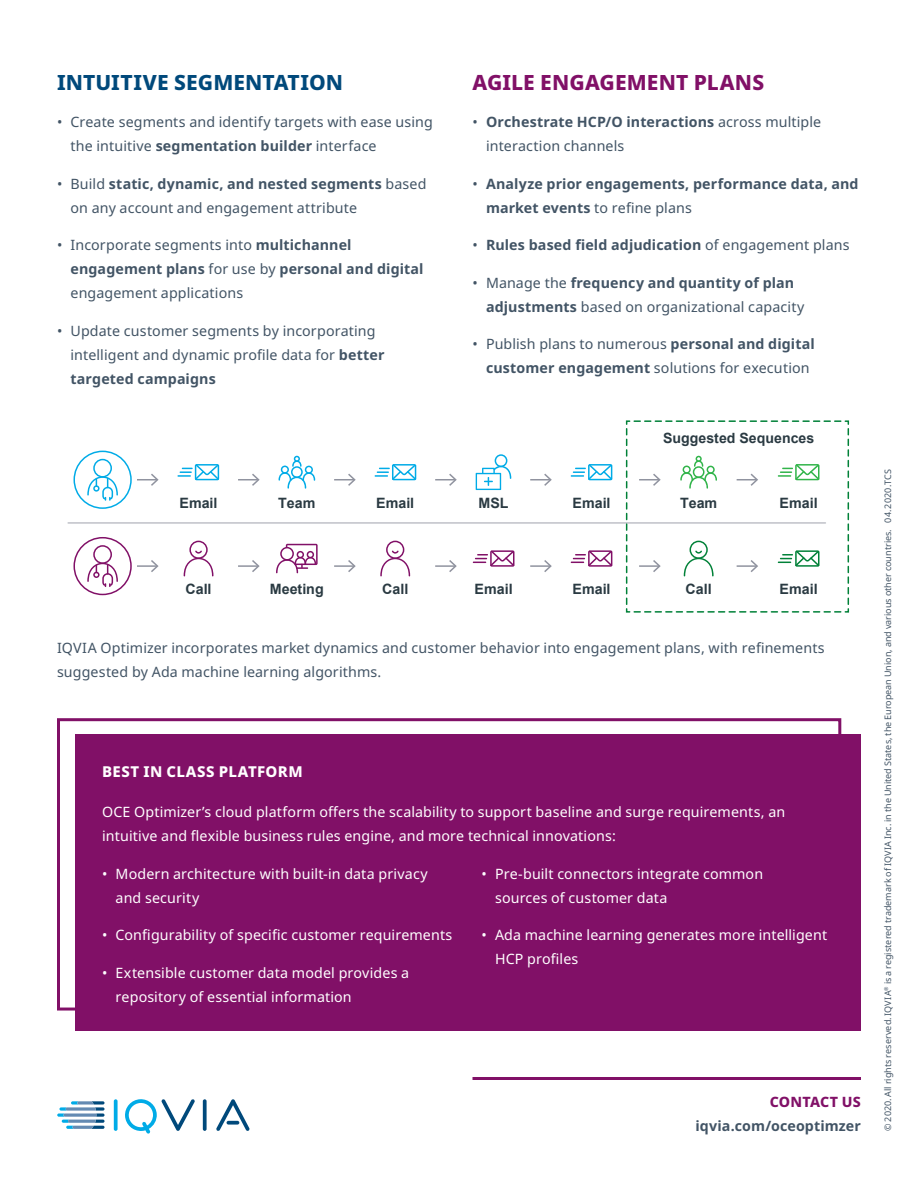
<style>
.page{position:relative;width:918px;height:1188px;background:#fff}
.page>*{position:absolute;margin:0;border:0;box-sizing:border-box;transform-origin:0 0}
.Section_heading{font:800 21px "Noto Sans";letter-spacing:.005em;color:#00497b}
.Section_heading-2{font:800 21px "Noto Sans";letter-spacing:.005em;color:#811067}
.Sidebar_heading{font:800 15px "Noto Sans";letter-spacing:.025em;color:#fff}
.Body_copy_-_Space{font:14.25px/24px "Noto Sans";letter-spacing:.01em;color:#425465}
.Body_copy_-_No_space{font:14.25px/24px "Noto Sans";letter-spacing:.01em;color:#fff}
.Contact_body_copy{font:700 14.25px/24px "Noto Sans";letter-spacing:.01em;color:#425465}
.t1{font:700 14.25px "Arial";color:#2a3a42}
.Contact_subheading{font:800 14.25px "Noto Sans";letter-spacing:.01em;color:#811067}
.t2{font:700 14.1px "Arial";color:#2a3a42}
.Copyright{font:9px "Noto Sans";color:#425465}
.s1{font-weight:700}
.s2{font-weight:400}
</style>
<div class="page">
<svg style="left:114px;top:1099px;width:4px;height:32px"></svg>
<svg style="left:203px;top:1099px;width:4px;height:32px"></svg>
<svg style="left:125px;top:1099px;width:70px;height:35px"></svg>
<svg style="left:216px;top:1099px;width:34px;height:32px"></svg>
<svg style="left:57px;top:1101px;width:48px;height:28px"></svg>
<hr style="left:472px;top:1077px;width:389px;height:3px;background:#811067">
<div style="left:75px;top:734px;width:786px;height:296px;background:#811067"></div>
<hr style="left:68px;top:522px;width:757px;height:2px;background:#bfc1c8">
<svg style="left:238px;top:474px;width:22px;height:12px"></svg>
<svg style="left:334px;top:474px;width:22px;height:12px"></svg>
<svg style="left:435px;top:474px;width:22px;height:12px"></svg>
<svg style="left:530px;top:474px;width:22px;height:12px"></svg>
<svg style="left:137px;top:474px;width:22px;height:12px"></svg>
<svg style="left:177px;top:464px;width:42px;height:16px"></svg>
<svg style="left:375px;top:464px;width:41px;height:16px"></svg>
<svg style="left:571px;top:464px;width:41px;height:16px"></svg>
<svg style="left:279px;top:456px;width:36px;height:33px"></svg>
<svg style="left:476px;top:454px;width:35px;height:36px"></svg>
<svg style="left:87px;top:459px;width:31px;height:42px"></svg>
<div style="left:73px;top:451px;width:59px;height:58px;border:2px solid #00abe7;border-radius:50%"></div>
<hr style="left:238px;top:565px;width:20px;height:2px;background:#90939f">
<svg style="left:252px;top:560px;width:8px;height:12px"></svg>
<hr style="left:137px;top:565px;width:20px;height:2px;background:#90939f">
<svg style="left:151px;top:560px;width:8px;height:12px"></svg>
<hr style="left:334px;top:565px;width:20px;height:2px;background:#90939f">
<svg style="left:348px;top:560px;width:8px;height:12px"></svg>
<hr style="left:435px;top:565px;width:20px;height:2px;background:#90939f">
<svg style="left:449px;top:560px;width:8px;height:12px"></svg>
<hr style="left:530px;top:565px;width:20px;height:2px;background:#90939f">
<svg style="left:544px;top:560px;width:8px;height:12px"></svg>
<svg style="left:571px;top:550px;width:41px;height:17px"></svg>
<svg style="left:473px;top:550px;width:41px;height:17px"></svg>
<svg style="left:184px;top:541px;width:29px;height:35px"></svg>
<svg style="left:380px;top:541px;width:30px;height:35px"></svg>
<svg style="left:625px;top:420px;width:225px;height:193px"></svg>
<svg style="left:276px;top:544px;width:42px;height:29px"></svg>
<svg style="left:87px;top:545px;width:31px;height:42px"></svg>
<div style="left:73px;top:537px;width:59px;height:58px;border:2px solid #811067;border-radius:50%"></div>
<p class="Section_heading" style="left:57px;top:67px;width:287px">INTUITIVE SEGMENTATION</p>
<p class="Body_copy_-_Space" style="left:71px;top:111px;width:364px;text-indent:-14px">• Create segments and identify targets with ease using the intuitive <span class="s1">segmentation builder</span> interface</p>
<p class="Body_copy_-_Space" style="left:71px;top:172px;width:358px;text-indent:-14px">• Build <span class="s1">static, dynamic, and nested segments</span> based on any account and engagement attribute</p>
<p class="Body_copy_-_Space" style="left:71px;top:234px;width:355px;text-indent:-14px">• Incorporate segments into <span class="s1">multichannel engagement plans</span> for use by <span class="s1">personal and digital </span>engagement applications</p>
<p class="Body_copy_-_Space" style="left:71px;top:319px;width:316px;text-indent:-14px">• Update customer segments by incorporating intelligent and dynamic profile data for <span class="s1">better targeted campaigns</span></p>
<p class="Section_heading-2" style="left:473px;top:67px;width:293px">AGILE ENGAGEMENT PLANS</p>
<p class="Body_copy_-_Space" style="left:486px;top:111px;width:337px;text-indent:-14px">• <span class="s1">Orchestrate HCP/O interactions</span> across multiple interaction channels</p>
<p class="Contact_body_copy" style="left:486px;top:172px;width:374px;text-indent:-14px"><span class="s2">•</span> Analyze prior engagements, performance data, and market events <span class="s2">to refine plans</span></p>
<p class="Contact_body_copy" style="left:473px;top:234px;width:378px"><span class="s2">•</span> Rules based field adjudication <span class="s2">of engagement plans</span></p>
<p class="Body_copy_-_Space" style="left:486px;top:271px;width:320px;text-indent:-14px">• Manage the <span class="s1">frequency and quantity of plan adjustments</span> based on organizational capacity</p>
<p class="Body_copy_-_Space" style="left:473px;top:333px;width:344px;text-align:center">• Publish plans to numerous <span class="s1">personal and digital customer engagement</span> solutions for execution</p>
<p class="t2" style="left:663px;top:429px;width:153px">Suggested Sequences</p>
<p class="t1" style="left:180px;top:493px;width:40px">Email</p>
<p class="t1" style="left:278px;top:493px;width:39px">Team</p>
<p class="t1" style="left:376px;top:493px;width:40px">Email</p>
<p class="t1" style="left:479px;top:493px;width:32px">MSL</p>
<p class="t1" style="left:573px;top:493px;width:40px">Email</p>
<p class="t1" style="left:680px;top:493px;width:39px">Team</p>
<p class="t1" style="left:780px;top:493px;width:40px">Email</p>
<p class="t1" style="left:185px;top:580px;width:28px">Call</p>
<p class="t1" style="left:270px;top:580px;width:55px">Meeting</p>
<p class="t1" style="left:382px;top:580px;width:28px">Call</p>
<p class="t1" style="left:475px;top:580px;width:40px">Email</p>
<p class="t1" style="left:573px;top:580px;width:40px">Email</p>
<p class="t1" style="left:686px;top:580px;width:28px">Call</p>
<p class="t1" style="left:780px;top:580px;width:40px">Email</p>
<p class="Body_copy_-_Space" style="left:57px;top:636px;width:769px">IQVIA Optimizer incorporates market dynamics and customer behavior into engagement plans, with refinements suggested by Ada machine learning algorithms.</p>
<p class="Sidebar_heading" style="left:102px;top:761px;width:202px">BEST IN CLASS PLATFORM</p>
<p class="Body_copy_-_No_space" style="left:102px;top:801px;width:685px">OCE Optimizer’s cloud platform offers the scalability to support baseline and surge requirements, an intuitive and flexible business rules engine, and more technical innovations:</p>
<p class="Body_copy_-_No_space" style="left:116px;top:862px;width:314px;text-indent:-14px">• Modern architecture with built-in data privacy and security</p>
<p class="Body_copy_-_No_space" style="left:102px;top:924px;width:352px">• Configurability of specific customer requirements</p>
<p class="Body_copy_-_No_space" style="left:116px;top:961px;width:295px;text-indent:-14px">• Extensible customer data model provides a repository of essential information</p>
<p class="Body_copy_-_No_space" style="left:495px;top:862px;width:270px;text-indent:-14px">• Pre-built connectors integrate common sources of customer data</p>
<p class="Body_copy_-_No_space" style="left:495px;top:924px;width:334px;text-indent:-14px">• Ada machine learning generates more intelligent<br>HCP profiles</p>
<p class="Contact_subheading" style="left:770px;top:1091px;width:93px">CONTACT US</p>
<p class="Contact_body_copy" style="left:695px;top:1114px;width:167px">iqvia.com/oceoptimzer</p>
<p class="Copyright" style="left:881px;top:1131px;width:663px;rotate:-90deg">© 2020. All rights reserved. IQVIA<sup>®</sup> is a registered trademark of IQVIA Inc. in the United States, the European Union, and various other countries. 04.2020.TCS</p>
</div>
